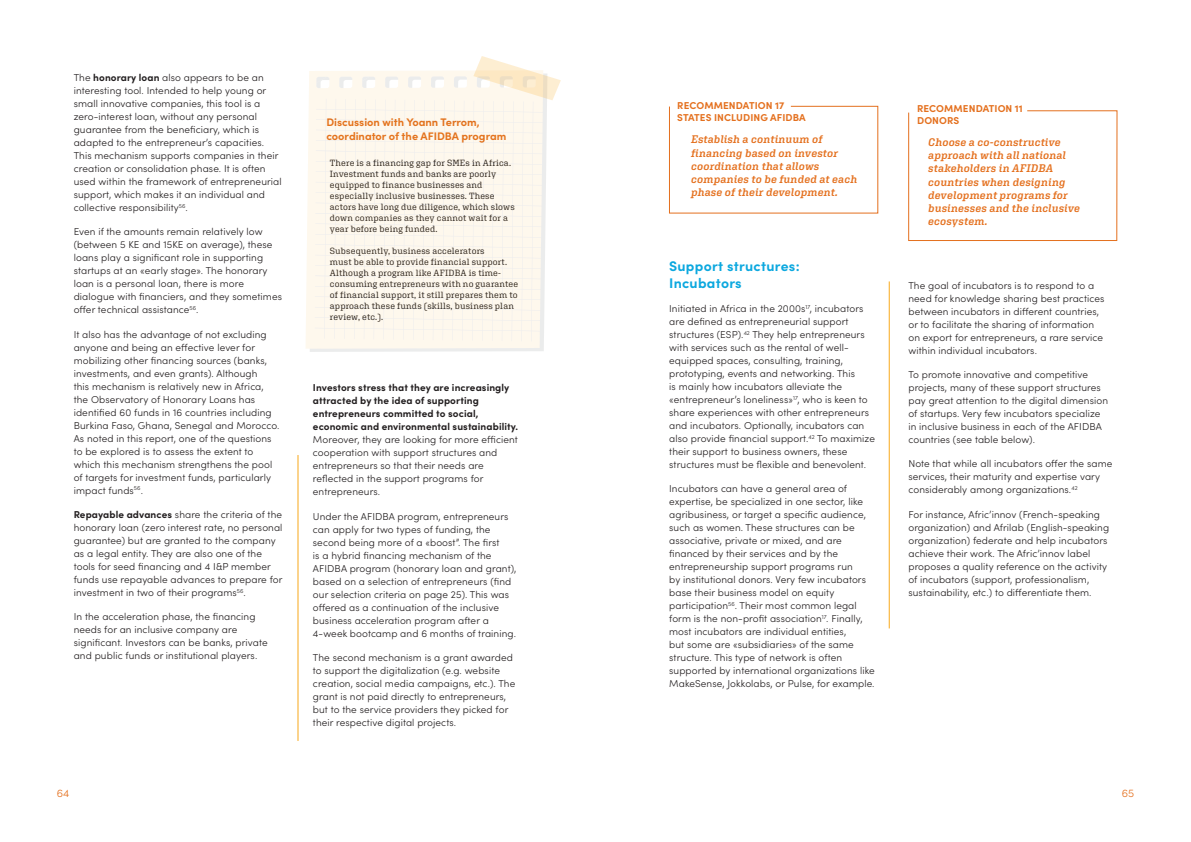
<style>
.page{position:relative;width:1191px;height:842px;background:#fff}
.page>*{position:absolute;margin:0;border:0;box-sizing:border-box;transform-origin:0 0}
.t1{font:700 14px "Sofia Pro";letter-spacing:.02em;color:#0ca8df}
.t2{font:italic 600 11px/13.2px "Aglet Slab";letter-spacing:.015em;color:#e4701e}
.t3{font:700 11px/14px "Sofia Pro";color:#e4701e}
.t4{font:300 11px "Sofia Pro";color:#e4701e}
.t5{font:300 10px/13px "Sofia Pro";letter-spacing:.01em;color:#231f20}
.t6{font:700 10px "Sofia Pro";letter-spacing:.01em;color:#e4701e}
.t7{font:9px/11px "Aglet Slab";letter-spacing:.015em;color:#231f20}
.s1{font-weight:700}
</style>
<div class="page">
<svg style="left:669px;top:106px;width:209px;height:108px"></svg>
<hr style="left:298px;top:455px;width:1px;height:286px;background:#f9a91b">
<hr style="left:889px;top:281px;width:1px;height:347px;background:#f9a91b">
<svg style="left:908px;top:110px;width:209px;height:131px"></svg>
<svg style="left:306px;top:71px;width:237px;height:278px;background:#fdf8ee"></svg>
<svg style="left:315px;top:56px;width:246px;height:285px;background:#fcf7ee"></svg>
<p class="t5" style="left:74px;top:70px;width:210px">The <span class="s1">honorary loan</span> also appears to be an interesting tool. Intended to help young or small innovative companies, this tool is a zero-interest loan, without any personal guarantee from the beneficiary, which is adapted to the entrepreneur’s capacities.<br>This mechanism supports companies in their creation or consolidation phase. It is often used within the framework of entrepreneurial support, which makes it an individual and collective responsibility<sup>56</sup>.</p>
<p class="t5" style="left:74px;top:225px;width:210px">Even if the amounts remain relatively low (between 5 KE and 15KE on average), these loans play a significant role in supporting startups at an «early stage». The honorary loan is a personal loan, there is more dialogue with financiers, and they sometimes offer technical assistance<sup>56</sup>.</p>
<p class="t5" style="left:74px;top:327px;width:207px">It also has the advantage of not excluding anyone and being an effective lever for mobilizing other financing sources (banks, investments, and even grants). Although<br>this mechanism is relatively new in Africa, the Observatory of Honorary Loans has identified 60 funds in 16 countries including Burkina Faso, Ghana, Senegal and Morocco.<br>As noted in this report, one of the questions to be explored is to assess the extent to which this mechanism strengthens the pool of targets for investment funds, particularly impact funds<sup>56</sup>.</p>
<p class="t5" style="left:74px;top:507px;width:210px"><span class="s1">Repayable advances</span> share the criteria of the honorary loan (zero interest rate, no personal guarantee) but are granted to the company as a legal entity. They are also one of the tools for seed financing and 4 I&amp;P member funds use repayable advances to prepare for investment in two of their programs<sup>56</sup>.</p>
<p class="t5" style="left:74px;top:610px;width:195px">In the acceleration phase, the financing needs for an inclusive company are significant. Investors can be banks, private and public funds or institutional players.</p>
<p class="t3" style="left:326px;top:114px;width:182px">Discussion with Yoann Terrom, coordinator of the AFIDBA program</p>
<p class="t7" style="left:330px;top:157px;width:186px">There is a financing gap for SMEs in Africa.<br>Investment funds and banks are poorly equipped to finance businesses and especially inclusive businesses. These actors have long due diligence, which slows down companies as they cannot wait for a year before being funded.</p>
<p class="t7" style="left:330px;top:245px;width:190px">Subsequently, business accelerators<br>must be able to provide financial support.<br>Although a program like AFIDBA is time&shy;consuming entrepreneurs with no guarantee of financial support, it still prepares them to approach these funds (skills, business plan review, etc.).</p>
<p class="t5" style="left:313px;top:381px;width:207px"><span class="s1">Investors stress that they are increasingly attracted by the idea of supporting entrepreneurs committed to social, economic and environmental sustainability.<br></span>Moreover, they are looking for more efficient cooperation with support structures and entrepreneurs so that their needs are reflected in the support programs for entrepreneurs.</p>
<p class="t5" style="left:313px;top:509px;width:205px">Under the AFIDBA program, entrepreneurs can apply for two types of funding, the second being more of a «boost”. The first<br>is a hybrid financing mechanism of the AFIDBA program (honorary loan and grant), based on a selection of entrepreneurs (find our selection criteria on page 25). This was offered as a continuation of the inclusive business acceleration program after a 4-week bootcamp and 6 months of training.</p>
<p class="t5" style="left:313px;top:650px;width:204px">The second mechanism is a grant awarded to support the digitalization (e.g. website creation, social media campaigns, etc.). The grant is not paid directly to entrepreneurs, but to the service providers they picked for their respective digital projects.</p>
<p class="t6" style="left:677px;top:98px;width:108px">RECOMMENDATION 17</p>
<p class="t6" style="left:677px;top:110px;width:130px">STATES INCLUDING AFIDBA</p>
<p class="t2" style="left:691px;top:133px;width:168px">Establish a continuum of financing based on investor coordination that allows companies to be funded at each phase of their development.</p>
<p class="t1" style="left:669px;top:255px;width:132px">Support structures:</p>
<p class="t1" style="left:669px;top:272px;width:74px">Incubators</p>
<p class="t5" style="left:669px;top:301px;width:207px">Initiated in Africa in the 2000s<sup>17</sup>, incubators are defined as entrepreneurial support structures (ESP).<sup>42</sup> They help entrepreneurs with services such as the rental of well&shy;equipped spaces, consulting, training, prototyping, events and networking. This<br>is mainly how incubators alleviate the «entrepreneur’s loneliness»<sup>17</sup>, who is keen to share experiences with other entrepreneurs and incubators. Optionally, incubators can also provide financial support.<sup>42</sup> To maximize their support to business owners, these structures must be flexible and benevolent.</p>
<p class="t5" style="left:669px;top:482px;width:207px">Incubators can have a general area of expertise, be specialized in one sector, like agribusiness, or target a specific audience, such as women. These structures can be associative, private or mixed, and are financed by their services and by the entrepreneurship support programs run<br>by institutional donors. Very few incubators base their business model on equity participation<sup>56</sup>. Their most common legal form is the non-profit association<sup>17</sup>. Finally, most incubators are individual entities,<br>but some are «subsidiaries» of the same structure. This type of network is often supported by international organizations like MakeSense, Jokkolabs, or Pulse, for example.</p>
<p class="t6" style="left:917px;top:101px;width:107px">RECOMMENDATION 11</p>
<p class="t6" style="left:917px;top:113px;width:44px">DONORS</p>
<p class="t2" style="left:928px;top:135px;width:153px">Choose a co-constructive approach with all national stakeholders in AFIDBA countries when designing development programs for businesses and the inclusive ecosystem.</p>
<p class="t5" style="left:908px;top:278px;width:197px">The goal of incubators is to respond to a need for knowledge sharing best practices between incubators in different countries, or to facilitate the sharing of information on export for entrepreneurs, a rare service within individual incubators.</p>
<p class="t5" style="left:908px;top:367px;width:201px">To promote innovative and competitive projects, many of these support structures pay great attention to the digital dimension of startups. Very few incubators specialize in inclusive business in each of the AFIDBA countries (see table below).</p>
<p class="t5" style="left:908px;top:457px;width:205px">Note that while all incubators offer the same services, their maturity and expertise vary considerably among organizations.<sup>42</sup></p>
<p class="t5" style="left:908px;top:507px;width:202px">For instance, Afric’innov (French-speaking organization) and Afrilab (English-speaking organization) federate and help incubators achieve their work. The Afric’innov label proposes a quality reference on the activity of incubators (support, professionalism, sustainability, etc.) to differentiate them.</p>
<p class="t4" style="left:57px;top:785px;width:14px">64</p>
<p class="t4" style="left:1121px;top:785px;width:14px">65</p>
</div>
